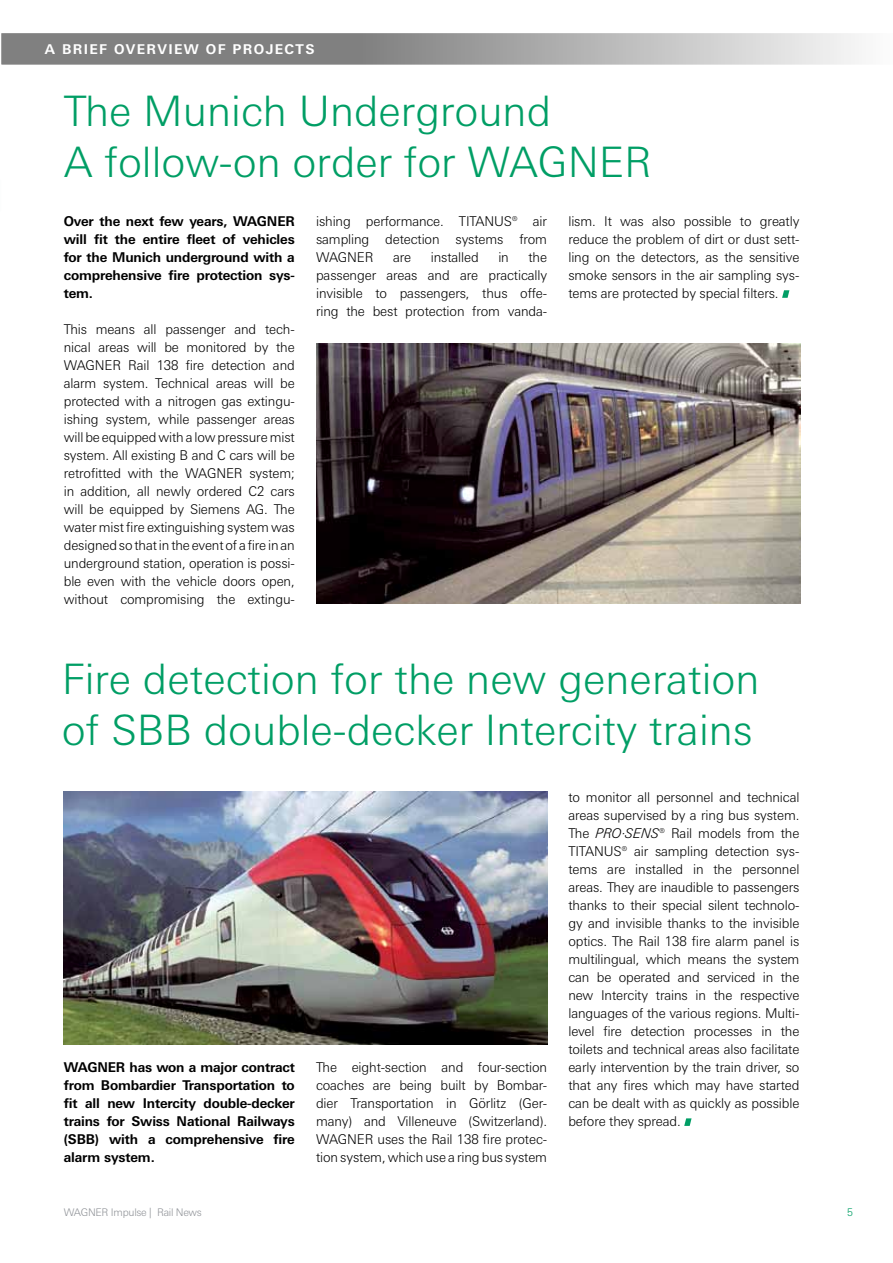
<style>
.page{position:relative;width:893px;height:1263px;background:#fff}
.page>*{position:absolute;margin:0;border:0;box-sizing:border-box;transform-origin:0 0}
.t1{font:300 42px/51px "LT Univers Basic";color:#009e65}
.t2{font:300 13.5px/18px "LT Univers Basic";letter-spacing:-.01em;color:#000;text-align:justify}
.t3{font:700 13.5px/18px "LT Univers Basic";letter-spacing:-.01em;color:#000;text-align:justify}
.t4{font:700 13.5px "LT Univers Basic";letter-spacing:.1em;color:#fff}
.t5{font:300 10.5px "LT Univers Basic";letter-spacing:-.025em;color:#8e9196}
.t6{font:300 10.5px "LT Univers Basic";color:#009e65}
.s1{font-style:italic}
</style>
<div class="page">
<svg style="left:1px;top:33px;width:858px;height:32px;background:#a3a3a3"></svg>
<img style="left:317px;top:343px;width:483px;height:261px">
<svg style="left:782px;top:290px;width:7px;height:8px"></svg>
<svg style="left:684px;top:1118px;width:7px;height:8px"></svg>
<img style="left:64px;top:792px;width:483px;height:253px">
<p class="t4" style="left:45px;top:41px;width:271px">A BRIEF OVERVIEW OF PROJECTS</p>
<h1 class="t1" style="left:64px;top:86px;width:590px">The Munich Underground<br>A follow-on order for WAGNER</h1>
<p class="t2" style="left:316px;top:212px;width:233px">ishing performance. TITANUS® air sampling detection systems from WAGNER</p>
<p class="t3" style="left:64px;top:212px;width:233px">Over the next few years, WAGNER will fit the entire fleet of vehicles for the Munich underground with a comprehensive fire protection sys&shy;tem.</p>
<p class="t2" style="left:64px;top:320px;width:233px">This means all passenger and tech&shy;nical areas will be monitored by the WAGNER Rail 138 fire detection and alarm system. Technical areas will be protected with a nitrogen gas extingu&shy;ishing system, while passenger areas will be equipped with a low pressure mist system. All existing B and C cars will be retrofitted with the WAGNER system; in addition, all newly ordered C2 cars will be equipped by Siemens AG. The water mist fire extinguishing system was designed so that in the event of a fire in an underground station, operation is possi&shy;ble even with the vehicle doors open, without compromising the extingu-</p>
<p class="t2" style="left:568px;top:212px;width:233px">lism. It was also possible to greatly reduce the problem of dirt or dust sett&shy;ling on the detectors, as the sensitive smoke sensors in the air sampling sys&shy;tems are protected by special filters.</p>
<p class="t2" style="left:316px;top:248px;width:233px;text-indent:212px">the passenger areas and are practically invisible to passengers, thus offe&shy;ring the best protection from vanda-</p>
<p class="t2" style="left:393px;top:248px;width:20px">are</p>
<p class="t2" style="left:431px;top:248px;width:49px">installed</p>
<p class="t2" style="left:498px;top:248px;width:12px">in</p>
<h1 class="t1" style="left:62px;top:653px;width:699px">Fire detection for the new generation of SBB double-decker Intercity trains</h1>
<p class="t3" style="left:64px;top:1058px;width:233px">WAGNER has won a major contract from Bombardier Transportation to fit all new Intercity double-decker trains for Swiss National Railways (SBB) with a comprehensive fire alarm system.</p>
<p class="t5" style="left:64px;top:1206px;width:140px">WAGNER Impulse | Rail News</p>
<p class="t2" style="left:316px;top:1058px;width:233px">The eight-section and four-section coaches are being built by Bombar&shy;dier Transportation in Görlitz (Ger&shy;many) and Villeneuve (Switzerland).<br>WAGNER uses the Rail 138 fire protec&shy;tion system, which use a ring bus system</p>
<p class="t2" style="left:568px;top:788px;width:233px">to monitor all personnel and technical areas supervised by a ring bus system.<br>The <span class="s1">PRO·SENS</span>® Rail models from the TITANUS® air sampling detection sys&shy;tems are installed in the personnel areas. They are inaudible to passengers thanks to their special silent technolo&shy;gy and invisible thanks to the invisible optics. The Rail 138 fire alarm panel is multilingual, which means the system can be operated and serviced in the new Intercity trains in the respective languages of the various regions. Multi&shy;level fire detection processes in the toilets and technical areas also facilitate early intervention by the train driver, so that any fires which may have started can be dealt with as quickly as possible before they spread.</p>
<p class="t6" style="left:847px;top:1206px;width:7px">5</p>
</div>
